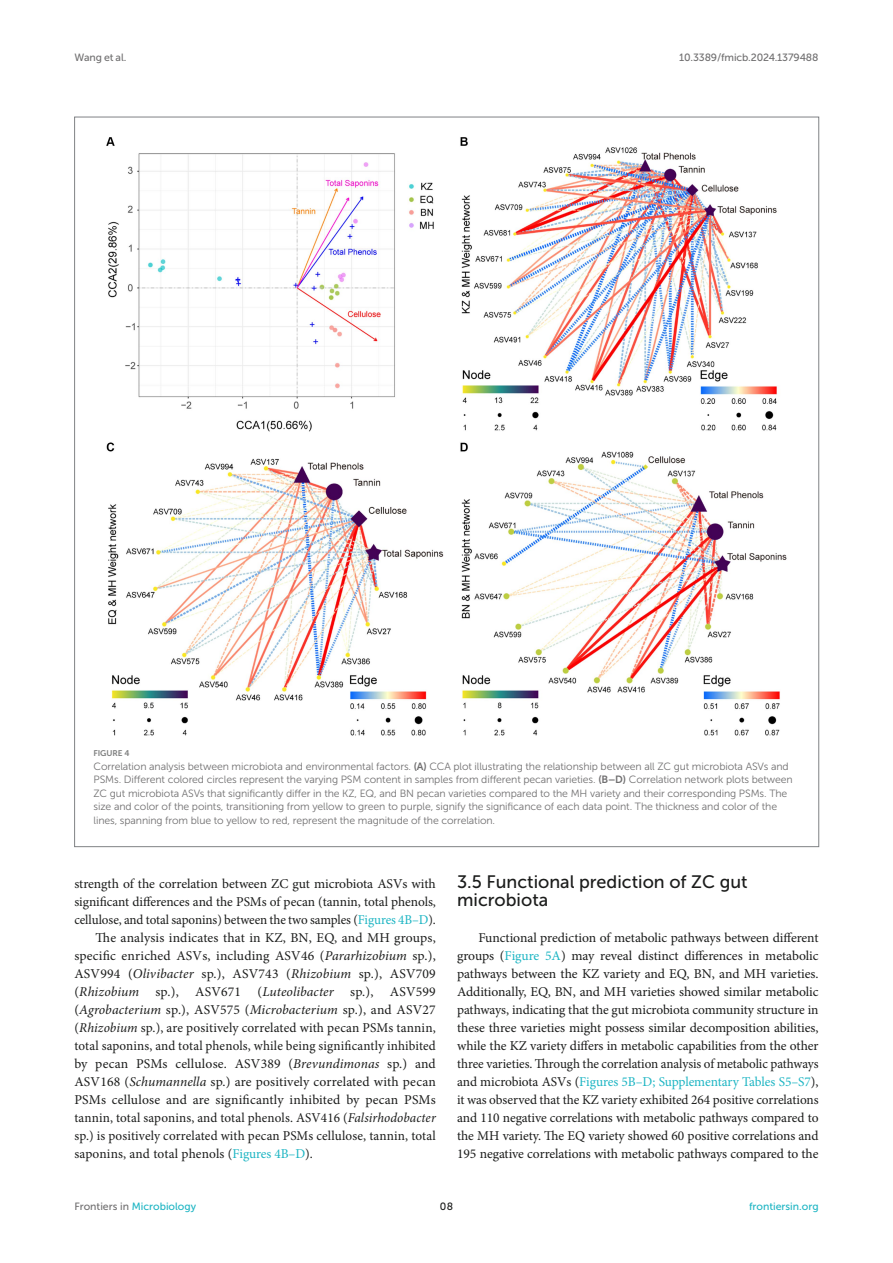
<style>
.page{position:relative;width:893px;height:1263px;background:#fff}
.page>*{position:absolute;margin:0;border:0;box-sizing:border-box;transform-origin:0 0}
.HEAD_2{font:18px/18px "Museo Sans 500";color:#1b1c1b}
.TEXT_FLUSH{font:13.5px/18px "Minion Pro";letter-spacing:-.005em;color:#1b1c1b;text-align:justify}
.TEXT{font:13.5px/18px "Minion Pro";letter-spacing:.01em;color:#1b1c1b;text-align:justify}
.FIG_LEG{font:10.5px/13.5px "Museo Sans 300";letter-spacing:-.01em;color:#706f70}
.t1{font:10.5px "Museo Sans 500";color:#1db5c3}
.t2{font:10.5px "Museo Sans 500";letter-spacing:-.015em;color:#706f70}
.t3{font:10.5px "Museo Sans 500";color:#1b1c1b}
.FIG_HD{font:8.25px "Museo Sans 700";letter-spacing:-.01em;color:#7e7f7f}
.s1{font-family:"Museo Sans 700"}
.s2{color:#1db5c3}
.s3{font-style:italic}
.s4{color:#706f70}
</style>
<div class="page">
<img style="left:106px;top:137px;width:681px;height:599px">
<p class="t2" style="left:74px;top:51px;width:53px">Wang et al.</p>
<p class="t2" style="left:679px;top:51px;width:141px">10.3389/fmicb.2024.1379488</p>
<p class="FIG_HD" style="left:94px;top:749px;width:37px">FIGURE 4</p>
<p class="FIG_LEG" style="left:94px;top:759px;width:701px">Correlation analysis between microbiota and environmental factors. <span class="s1">(A)</span> CCA plot illustrating the relationship between all ZC gut microbiota ASVs and PSMs. Different colored circles represent the varying PSM content in samples from different pecan varieties. <span class="s1">(B–D)</span> Correlation network plots between ZC gut microbiota ASVs that significantly differ in the KZ, EQ, and BN pecan varieties compared to the MH variety and their corresponding PSMs. The size and color of the points, transitioning from yellow to green to purple, signify the significance of each data point. The thickness and color of the lines, spanning from blue to yellow to red, represent the magnitude of the correlation.</p>
<p class="TEXT_FLUSH" style="left:74px;top:875px;width:363px">strength of the correlation between ZC gut microbiota ASVs with significant differences and the PSMs of pecan (tannin, total phenols, cellulose, and total saponins) between the two samples (<span class="s2">Figures 4B–D</span>).</p>
<p class="TEXT" style="left:74px;top:929px;width:363px;text-indent:21px">The analysis indicates that in KZ, BN, EQ, and MH groups, specific enriched ASVs, including ASV46 (<span class="s3">Pararhizobium</span> sp.), ASV994 (<span class="s3">Olivibacter</span> sp.), ASV743 (<span class="s3">Rhizobium</span> sp.), ASV709 (<span class="s3">Rhizobium</span> sp.), ASV671 (<span class="s3">Luteolibacter</span> sp.), ASV599 (<span class="s3">Agrobacterium</span> sp.), ASV575 (<span class="s3">Microbacterium</span> sp.), and ASV27 (<span class="s3">Rhizobium</span> sp.), are positively correlated with pecan PSMs tannin, total saponins, and total phenols, while being significantly inhibited by pecan PSMs cellulose. ASV389 (<span class="s3">Brevundimonas</span> sp.) and ASV168 (<span class="s3">Schumannella</span> sp.) are positively correlated with pecan PSMs cellulose and are significantly inhibited by pecan PSMs tannin, total saponins, and total phenols. ASV416 (<span class="s3">Falsirhodobacter </span>sp.) is positively correlated with pecan PSMs cellulose, tannin, total saponins, and total phenols (<span class="s2">Figures 4B–D</span>).</p>
<p class="HEAD_2" style="left:457px;top:873px;width:292px">3.5 Functional prediction of ZC gut microbiota</p>
<p class="TEXT_FLUSH" style="left:457px;top:929px;width:363px;text-indent:21px">Functional prediction of metabolic pathways between different groups (<span class="s2">Figure 5A</span>) may reveal distinct differences in metabolic pathways between the KZ variety and EQ, BN, and MH varieties.<br>Additionally, EQ, BN, and MH varieties showed similar metabolic pathways, indicating that the gut microbiota community structure in these three varieties might possess similar decomposition abilities, while the KZ variety differs in metabolic capabilities from the other three varieties. Through the correlation analysis of metabolic pathways and microbiota ASVs (<span class="s2">Figures 5B–D; Supplementary Tables S5–S7</span>), it was observed that the KZ variety exhibited 264 positive correlations and 110 negative correlations with metabolic pathways compared to the MH variety. The EQ variety showed 60 positive correlations and 195 negative correlations with metabolic pathways compared to the</p>
<p class="t1" style="left:74px;top:1200px;width:123px"><span class="s4">Frontiers in</span> Microbiology</p>
<p class="t3" style="left:440px;top:1200px;width:15px">08</p>
<p class="t1" style="left:749px;top:1200px;width:71px">frontiersin.org</p>
</div>
